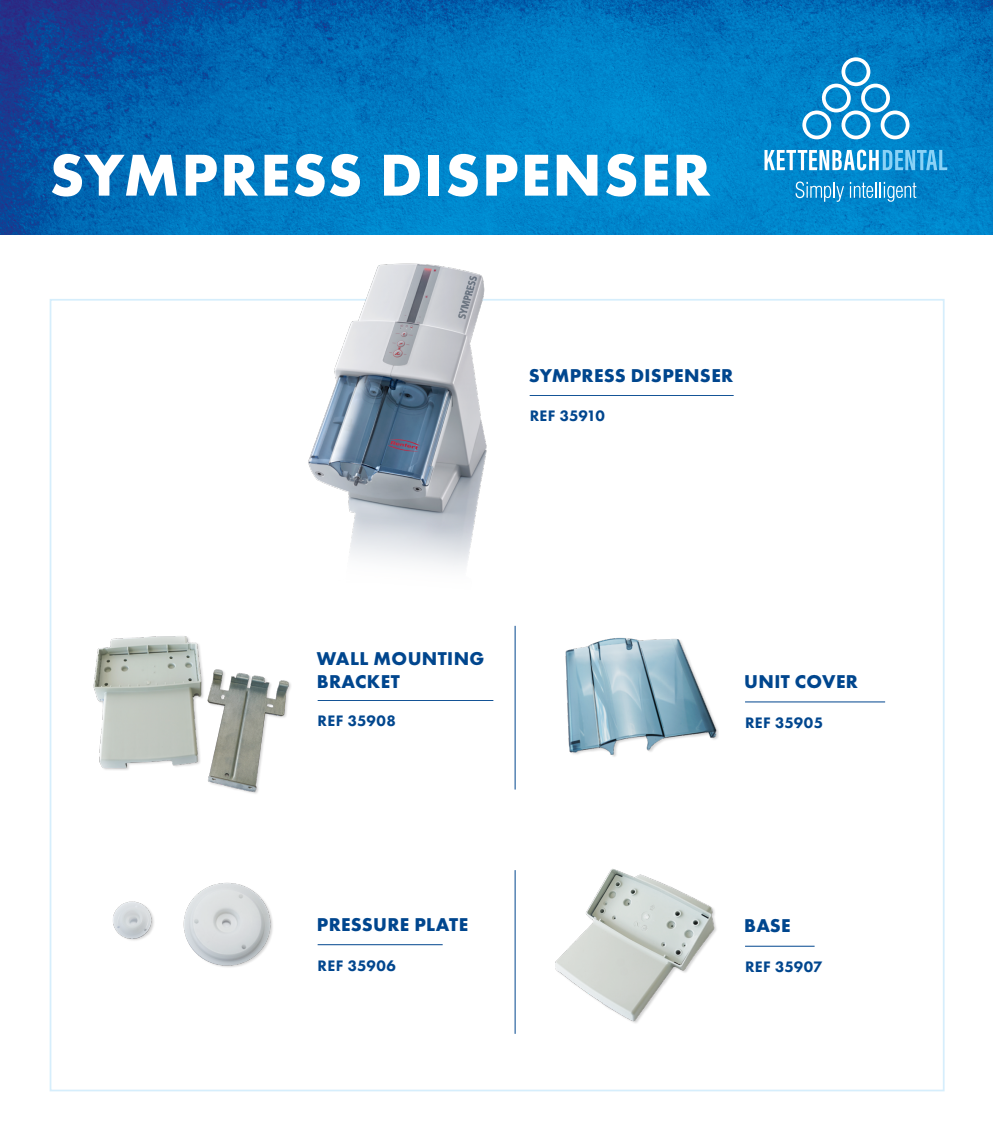
<style>
.page{position:relative;width:993px;height:1141px;background:#fff}
.page>*{position:absolute;margin:0;border:0;box-sizing:border-box;transform-origin:0 0}
.t1{font:700 61.25px "Futura PT";letter-spacing:.03em;color:#fff}
.t2{font:700 19.25px/23.1px "Futura PT";letter-spacing:.02em;color:#00468e}
.t3{font:800 15.75px "Futura PT";letter-spacing:.02em;color:#00468e}
.t4{font:800 15.75px "Futura PT";letter-spacing:-.005em;color:#00468e}
</style>
<div class="page">
<img style="left:0;top:0;width:992px;height:234px">
<svg style="left:764px;top:150px;width:183px;height:20px"></svg>
<svg style="left:795px;top:181px;width:48px;height:21px"></svg>
<svg style="left:849px;top:182px;width:67px;height:20px"></svg>
<svg style="left:802px;top:57px;width:107px;height:82px"></svg>
<hr style="left:317px;top:700px;width:176px;height:1px;background:#00468e">
<hr style="left:317px;top:944px;width:125px;height:1px;background:#00468e">
<hr style="left:744px;top:702px;width:140px;height:1px;background:#00468e">
<hr style="left:744px;top:946px;width:70px;height:1px;background:#00468e">
<hr style="left:514px;top:626px;width:1px;height:164px;background:#00468e">
<hr style="left:514px;top:870px;width:1px;height:164px;background:#00468e">
<img style="left:93px;top:636px;width:198px;height:158px">
<img style="left:113px;top:882px;width:160px;height:85px">
<img style="left:565px;top:637px;width:154px;height:120px">
<img style="left:555px;top:869px;width:162px;height:154px">
<hr style="left:529px;top:395px;width:204px;height:1px;background:#00468e">
<img style="left:252px;top:263px;width:301px;height:304px">
<h1 class="t1" style="left:49px;top:136px;width:662px">SYMPRESS DISPENSER</h1>
<p class="t2" style="left:528px;top:363px;width:206px">SYMPRESS DISPENSER</p>
<p class="t4" style="left:529px;top:406px;width:77px">REF 35910</p>
<p class="t2" style="left:316px;top:647px;width:169px">WALL MOUNTING<br>BRACKET</p>
<p class="t2" style="left:744px;top:670px;width:115px">UNIT COVER</p>
<p class="t3" style="left:317px;top:711px;width:80px">REF 35908</p>
<p class="t3" style="left:744px;top:713px;width:80px">REF 35905</p>
<p class="t2" style="left:316px;top:912px;width:153px">PRESSURE PLATE</p>
<p class="t2" style="left:744px;top:914px;width:48px">BASE</p>
<p class="t3" style="left:317px;top:955px;width:80px">REF 35906</p>
<p class="t3" style="left:744px;top:957px;width:79px">REF 35907</p>
</div>
